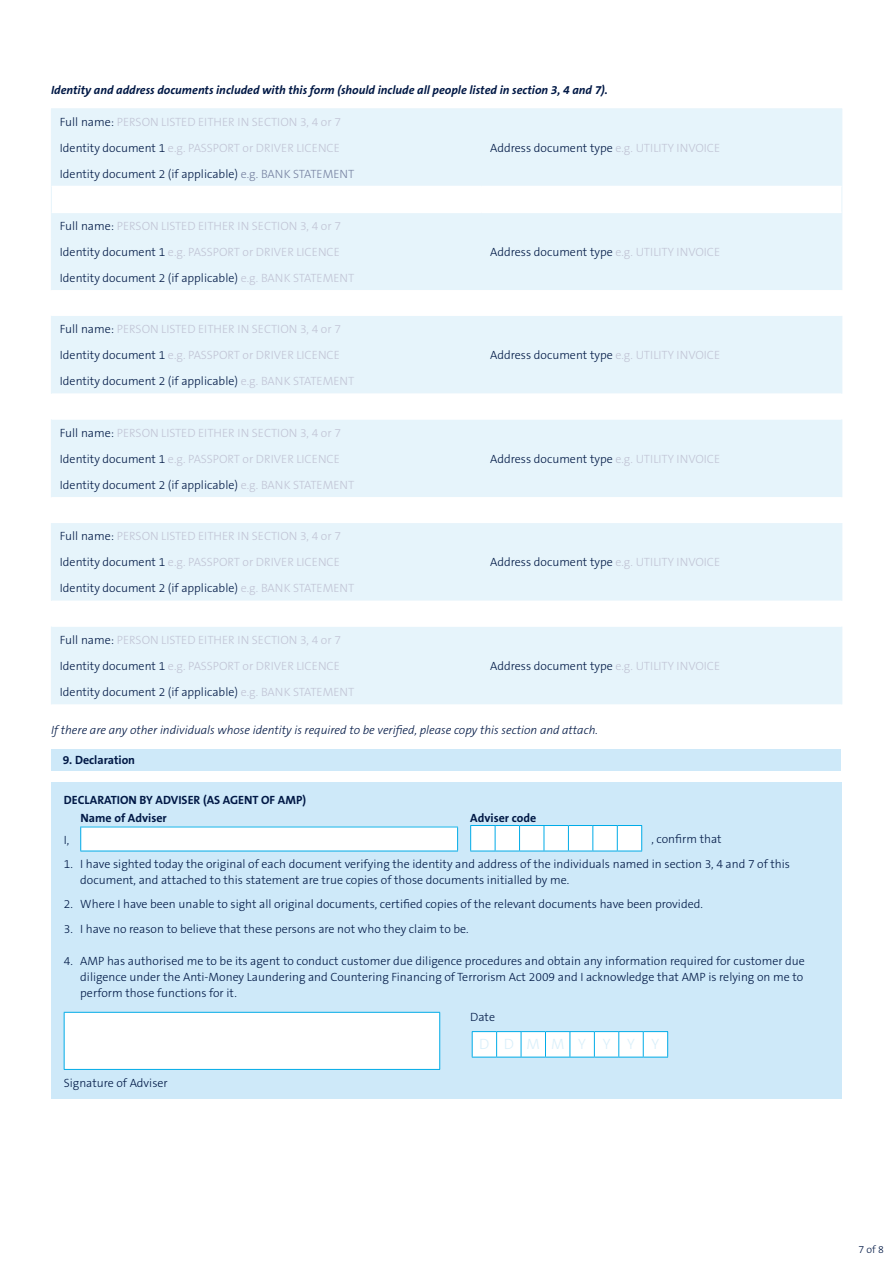
<style>
.page{position:relative;width:893px;height:1263px;background:#fff}
.page>*{position:absolute;margin:0;border:0;box-sizing:border-box;transform-origin:0 0}
.t1{font:300 15px "The Sans B3";letter-spacing:.88em;color:#d9effa}
.Form_Body_Text{font:300 12px/15.8px "The Sans B3";color:#001845}
.Form_Body_Text-2{font:300 12px "The Sans B3";color:#c1c4d5}
.Form_Body_Text-3{font:italic 300 12px "The Sans B3";color:#001845}
.Form_Body_Text-4{font:italic 700 12px "The Sans B7";color:#001845}
.Form_Body_Text-5{font:700 12px "The Sans B7";color:#001845}
.t2{font:300 10.5px "The Sans B3";color:#001845}
.s1{color:#001845}
.s2{color:#c1c4d5}
.s3{color:#7782a1}
</style>
<div class="page">
<div style="left:52px;top:109px;width:789px;height:595px;background:#e6f4fb"></div>
<svg style="left:51px;top:187px;width:790px;height:440px;fill:#e6f4fb"></svg>
<hr style="left:51px;top:108px;width:431px;height:1px;background:#e6f4fb">
<hr style="left:482px;top:108px;width:360px;height:1px;background:#e6f4fb">
<svg style="left:51px;top:109px;width:1px;height:181px"></svg>
<svg style="left:841px;top:109px;width:1px;height:181px"></svg>
<svg style="left:51px;top:316px;width:1px;height:78px"></svg>
<svg style="left:841px;top:316px;width:1px;height:78px"></svg>
<svg style="left:51px;top:419px;width:1px;height:78px"></svg>
<svg style="left:841px;top:419px;width:1px;height:78px"></svg>
<svg style="left:51px;top:523px;width:1px;height:78px"></svg>
<svg style="left:841px;top:523px;width:1px;height:78px"></svg>
<svg style="left:51px;top:627px;width:1px;height:77px"></svg>
<svg style="left:841px;top:627px;width:1px;height:77px"></svg>
<hr style="left:52px;top:186px;width:430px;height:1px;background:#fff">
<hr style="left:482px;top:186px;width:359px;height:1px;background:#fff">
<hr style="left:52px;top:212px;width:430px;height:1px;background:#fff">
<hr style="left:482px;top:212px;width:359px;height:1px;background:#fff">
<div style="left:51px;top:749px;width:790px;height:21px;background:#cee9f9"></div>
<div style="left:51px;top:782px;width:791px;height:317px;background:#cee9f9"></div>
<div style="left:64px;top:1012px;width:376px;height:57px;background:#fff"></div>
<hr style="left:64px;top:1012px;width:376px;height:1px;background:#00abe7">
<hr style="left:64px;top:1013px;width:1px;height:56px;background:#00abe7">
<hr style="left:439px;top:1013px;width:1px;height:56px;background:#00abe7">
<hr style="left:64px;top:1069px;width:376px;height:1px;background:#00abe7">
<svg style="left:472px;top:1031px;width:196px;height:27px;background:#e1f4fc"></svg>
<svg style="left:470px;top:825px;width:172px;height:27px;background:#e0f4fc"></svg>
<div style="left:81px;top:827px;width:377px;height:24px;background:#fff"></div>
<hr style="left:80px;top:826px;width:378px;height:1px;background:#00abe7">
<svg style="left:80px;top:827px;width:1px;height:24px"></svg>
<svg style="left:457px;top:827px;width:1px;height:24px"></svg>
<hr style="left:80px;top:851px;width:378px;height:1px;background:#00abe7">
<p class="Form_Body_Text-4" style="left:51px;top:83px;width:558px">Identity and address documents included with this form (should include all people listed in section 3, 4 and 7).</p>
<p class="Form_Body_Text-2" style="left:60px;top:116px;width:283px"><span class="s1">Full name:</span> PERSON LISTED EITHER IN SECTION 3, 4 or 7</p>
<p class="Form_Body_Text-2" style="left:60px;top:142px;width:282px"><span class="s1">Identity document 1</span> e.g. PASSPORT or DRIVER LICENCE</p>
<p class="Form_Body_Text" style="left:490px;top:141px;width:232px">Address document type <span class="s2">e.g. UTILITY INVOICE</span></p>
<p class="Form_Body_Text" style="left:60px;top:166px;width:296px">Identity document 2 (if applicable) <span class="s3">e.g. BANK STATEMENT</span></p>
<p class="Form_Body_Text-2" style="left:60px;top:219px;width:283px"><span class="s1">Full name:</span> PERSON LISTED EITHER IN SECTION 3, 4 or 7</p>
<p class="Form_Body_Text-2" style="left:60px;top:245px;width:282px"><span class="s1">Identity document 1</span> e.g. PASSPORT or DRIVER LICENCE</p>
<p class="Form_Body_Text" style="left:490px;top:244px;width:232px">Address document type <span class="s2">e.g. UTILITY INVOICE</span></p>
<p class="Form_Body_Text" style="left:60px;top:270px;width:296px">Identity document 2 (if applicable) <span class="s2">e.g. BANK STATEMENT</span></p>
<p class="Form_Body_Text-2" style="left:60px;top:323px;width:283px"><span class="s1">Full name:</span> PERSON LISTED EITHER IN SECTION 3, 4 or 7</p>
<p class="Form_Body_Text-2" style="left:60px;top:349px;width:282px"><span class="s1">Identity document 1</span> e.g. PASSPORT or DRIVER LICENCE</p>
<p class="Form_Body_Text" style="left:490px;top:348px;width:232px">Address document type <span class="s2">e.g. UTILITY INVOICE</span></p>
<p class="Form_Body_Text" style="left:60px;top:373px;width:296px">Identity document 2 (if applicable) <span class="s2">e.g. BANK STATEMENT</span></p>
<p class="Form_Body_Text-2" style="left:60px;top:426px;width:283px"><span class="s1">Full name:</span> PERSON LISTED EITHER IN SECTION 3, 4 or 7</p>
<p class="Form_Body_Text-2" style="left:60px;top:452px;width:282px"><span class="s1">Identity document 1</span> e.g. PASSPORT or DRIVER LICENCE</p>
<p class="Form_Body_Text" style="left:490px;top:451px;width:232px">Address document type <span class="s2">e.g. UTILITY INVOICE</span></p>
<p class="Form_Body_Text" style="left:60px;top:477px;width:296px">Identity document 2 (if applicable) <span class="s2">e.g. BANK STATEMENT</span></p>
<p class="Form_Body_Text-2" style="left:60px;top:530px;width:283px"><span class="s1">Full name:</span> PERSON LISTED EITHER IN SECTION 3, 4 or 7</p>
<p class="Form_Body_Text-2" style="left:60px;top:556px;width:282px"><span class="s1">Identity document 1</span> e.g. PASSPORT or DRIVER LICENCE</p>
<p class="Form_Body_Text" style="left:490px;top:555px;width:232px">Address document type <span class="s2">e.g. UTILITY INVOICE</span></p>
<p class="Form_Body_Text" style="left:60px;top:581px;width:296px">Identity document 2 (if applicable) <span class="s2">e.g. BANK STATEMENT</span></p>
<p class="Form_Body_Text-2" style="left:60px;top:633px;width:283px"><span class="s1">Full name:</span> PERSON LISTED EITHER IN SECTION 3, 4 or 7</p>
<p class="Form_Body_Text-2" style="left:60px;top:659px;width:282px"><span class="s1">Identity document 1</span> e.g. PASSPORT or DRIVER LICENCE</p>
<p class="Form_Body_Text" style="left:490px;top:658px;width:232px">Address document type <span class="s2">e.g. UTILITY INVOICE</span></p>
<p class="Form_Body_Text" style="left:60px;top:684px;width:296px">Identity document 2 (if applicable) <span class="s2">e.g. BANK STATEMENT</span></p>
<p class="Form_Body_Text-3" style="left:51px;top:723px;width:548px">If there are any other individuals whose identity is required to be verified, please copy this section and attach.</p>
<p class="Form_Body_Text-5" style="left:63px;top:754px;width:74px">9. Declaration</p>
<p class="Form_Body_Text-5" style="left:64px;top:793px;width:244px">DECLARATION BY ADVISER (AS AGENT OF AMP)</p>
<p class="Form_Body_Text" style="left:64px;top:832px;width:7px">I,</p>
<p class="Form_Body_Text" style="left:80px;top:857px;width:711px;text-indent:-16px">1. I have sighted today the original of each document verifying the identity and address of the individuals named in section 3, 4 and 7 of this document, and attached to this statement are true copies of those documents initialled by me.</p>
<p class="Form_Body_Text" style="left:64px;top:897px;width:641px">2. Where I have been unable to sight all original documents, certified copies of the relevant documents have been provided.</p>
<p class="Form_Body_Text" style="left:64px;top:921px;width:406px">3. I have no reason to believe that these persons are not who they claim to be.</p>
<p class="Form_Body_Text" style="left:80px;top:954px;width:726px;text-indent:-16px">4. AMP has authorised me to be its agent to conduct customer due diligence procedures and obtain any information required for customer due diligence under the Anti-Money Laundering and Countering Financing of Terrorism Act 2009 and I acknowledge that AMP is relying on me to perform those functions for it.</p>
<p class="Form_Body_Text" style="left:470px;top:1009px;width:26px">Date</p>
<p class="t1" style="left:479px;top:1036px;width:182px">DDMMY Y Y Y</p>
<p class="Form_Body_Text" style="left:64px;top:1075px;width:106px">Signature of Adviser</p>
<p class="Form_Body_Text-5" style="left:81px;top:812px;width:88px">Name of Adviser</p>
<p class="Form_Body_Text-5" style="left:470px;top:812px;width:67px">Adviser code</p>
<p class="Form_Body_Text" style="left:651px;top:832px;width:72px">, confirm that</p>
<p class="t2" style="left:858px;top:1244px;width:27px">7 of 8</p>
</div>
